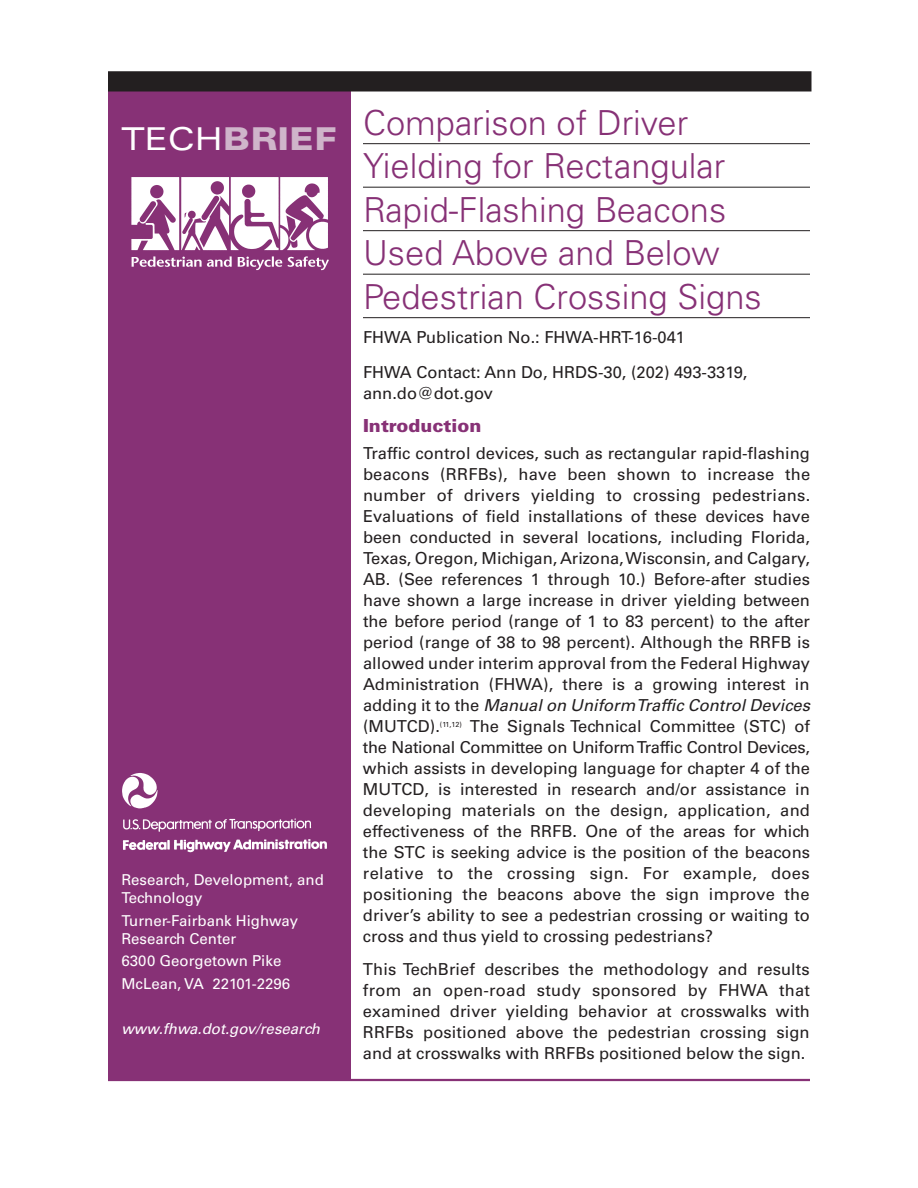
<style>
.page{position:relative;width:918px;height:1188px;background:#fff}
.page>*{position:absolute;margin:0;border:0;box-sizing:border-box;transform-origin:0 0}
.t1{font:300 34.5px/43.5px "Univers LT Std";color:#873176}
.t2{font:900 18px "Univers LT Std";color:#873176}
.t3{font:16.5px/21px "Univers LT Std";color:#231f20;text-align:justify}
.t4{font:15px/18px "Univers LT Std";color:#fff}
.t5{font:italic 15px "Univers LT Std";color:#fff}
.t6{font:7.2px "Univers LT Std";color:#231f20}
.s1{font-style:italic}
</style>
<div class="page">
<hr style="left:108px;top:1079px;width:702px;height:2px;background:#873176">
<div style="left:108px;top:86px;width:243px;height:994px;background:#873176"></div>
<hr style="left:363px;top:143px;width:447px;height:1px;background:#231f20">
<hr style="left:363px;top:187px;width:447px;height:1px;background:#231f20">
<hr style="left:363px;top:230px;width:447px;height:1px;background:#231f20">
<hr style="left:363px;top:274px;width:447px;height:1px;background:#231f20">
<hr style="left:363px;top:317px;width:447px;height:1px;background:#231f20">
<div style="left:109px;top:72px;width:702px;height:19px;background:#231f20"></div>
<div style="left:108px;top:71px;width:704px;height:21px;border:2px solid #231f20"></div>
<img style="left:122px;top:773px;width:205px;height:80px">
<img style="left:131px;top:177px;width:198px;height:94px">
<h1 class="t1" style="left:363px;top:101px;width:400px;text-indent:-242px"><sub>TECH</sub><sub>BRIEF</sub> Comparison of Driver<br>Yielding for Rectangular<br>Rapid-Flashing Beacons<br>Used Above and Below<br>Pedestrian Crossing Signs</h1>
<p class="t3" style="left:363px;top:320px;width:386px;line-height:34.5px">FHWA Publication No.: FHWA-HRT-16-041<br>FHWA Contact: Ann Do, HRDS-30, (202) 493-3319,</p>
<p class="t3" style="left:363px;top:382px;width:132px">ann.do@dot.gov</p>
<p class="t2" style="left:363px;top:414px;width:120px">Introduction</p>
<p class="t3" style="left:363px;top:443px;width:449px">Traffic control devices, such as rectangular rapid-flashing beacons (RRFBs), have been shown to increase the number of drivers yielding to crossing pedestrians.<br>Evaluations of field installations of these devices have been conducted in several locations, including Florida, Texas, Oregon, Michigan, Arizona, Wisconsin, and Calgary, AB. (See references 1 through 10.) Before-after studies have shown a large increase in driver yielding between the before period (range of 1 to 83 percent) to the after period (range of 38 to 98 percent). Although the RRFB is allowed under interim approval from the Federal Highway Administration (FHWA), there is a growing interest in adding it to the <span class="s1">Manual on Uniform Traffic Control Devices </span>(MUTCD).</p>
<p class="t3" style="left:363px;top:716px;width:449px;text-indent:107px">The Signals Technical Committee (STC) of the National Committee on Uniform Traffic Control Devices, which assists in developing language for chapter 4 of the MUTCD, is interested in research and/or assistance in developing materials on the design, application, and effectiveness of the RRFB. One of the areas for which the STC is seeking advice is the position of the beacons relative to the crossing sign. For example, does positioning the beacons above the sign improve the driver’s ability to see a pedestrian crossing or waiting to cross and thus yield to crossing pedestrians?</p>
<p class="t3" style="left:363px;top:959px;width:449px">This TechBrief describes the methodology and results from an open-road study sponsored by FHWA that examined driver yielding behavior at crosswalks with RRFBs positioned above the pedestrian crossing sign and at crosswalks with RRFBs positioned below the sign.</p>
<p class="t6" style="left:440px;top:720px;width:23px">(11,12)</p>
<p class="t4" style="left:122px;top:871px;width:204px">Research, Development, and<br>Technology</p>
<p class="t4" style="left:122px;top:912px;width:178px">Turner-Fairbank Highway<br>Research Center</p>
<p class="t4" style="left:122px;top:950px;width:170px;line-height:22.5px">6300 Georgetown Pike<br>McLean, VA 22101-2296</p>
<p class="t5" style="left:122px;top:1020px;width:200px">www.fhwa.dot.gov/research</p>
</div>
